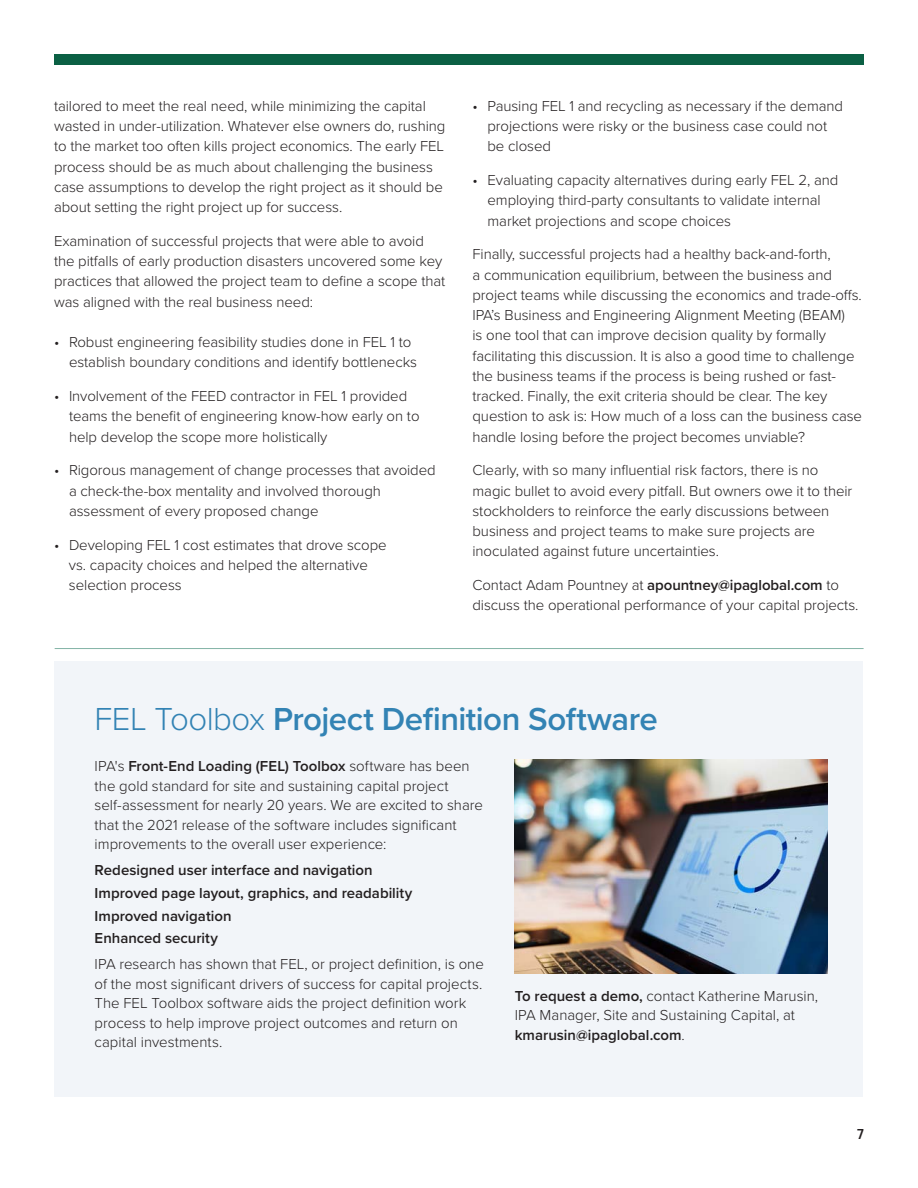
<style>
.page{position:relative;width:918px;height:1188px;background:#fff}
.page>*{position:absolute;margin:0;border:0;box-sizing:border-box;transform-origin:0 0}
._1-head{font:600 33px "Proxima Nova";letter-spacing:-.015em;color:#3383b4}
._3-body{font:300 15px/20.2px "Proxima Nova";letter-spacing:-.005em;color:#231f20}
._3-body-2{font:600 15px "Proxima Nova";color:#231f20}
.t1{font:600 15px "Proxima Nova Cond";color:#231f20}
.s1{font-weight:600}
.s2{font-weight:300}
</style>
<div class="page">
<div style="left:54px;top:54px;width:810px;height:11px;background:#0b6044"></div>
<div style="left:54px;top:662px;width:809px;height:435px;background:#f2f5f9"></div>
<img style="left:515px;top:759px;width:313px;height:214px">
<hr style="left:55px;top:648px;width:809px;height:1px;background:#006549">
<p class="_3-body" style="left:54px;top:95px;width:393px">tailored to meet the real need, while minimizing the capital wasted in under-utilization. Whatever else owners do, rushing to the market too often kills project economics. The early FEL process should be as much about challenging the business case assumptions to develop the right project as it should be about setting the right project up for success.</p>
<p class="_3-body" style="left:54px;top:230px;width:393px">Examination of successful projects that were able to avoid the pitfalls of early production disasters uncovered some key practices that allowed the project team to define a scope that was aligned with the real business need:</p>
<p class="_3-body" style="left:69px;top:331px;width:350px;text-indent:-15px">• Robust engineering feasibility studies done in FEL 1 to establish boundary conditions and identify bottlenecks</p>
<p class="_3-body" style="left:69px;top:385px;width:352px;text-indent:-15px">• Involvement of the FEED contractor in FEL 1 provided teams the benefit of engineering know-how early on to help develop the scope more holistically</p>
<p class="_3-body" style="left:69px;top:459px;width:368px;text-indent:-15px">• Rigorous management of change processes that avoided a check-the-box mentality and involved thorough assessment of every proposed change</p>
<p class="_3-body" style="left:69px;top:534px;width:319px;text-indent:-15px">• Developing FEL 1 cost estimates that drove scope vs. capacity choices and helped the alternative selection process</p>
<p class="_3-body" style="left:488px;top:95px;width:357px;text-indent:-15px">• Pausing FEL 1 and recycling as necessary if the demand projections were risky or the business case could not be closed</p>
<p class="_3-body" style="left:488px;top:169px;width:352px;text-indent:-15px">• Evaluating capacity alternatives during early FEL 2, and employing third-party consultants to validate internal market projections and scope choices</p>
<p class="_3-body" style="left:472px;top:243px;width:391px">Finally, successful projects had a healthy back-and-forth,<br>a communication equilibrium, between the business and project teams while discussing the economics and trade-offs.<br>IPA’s Business and Engineering Alignment Meeting (BEAM)<br>is one tool that can improve decision quality by formally facilitating this discussion. It is also a good time to challenge the business teams if the process is being rushed or fast&shy;tracked. Finally, the exit criteria should be clear. The key question to ask is: How much of a loss can the business case handle losing before the project becomes unviable?</p>
<p class="_3-body" style="left:472px;top:459px;width:381px">Clearly, with so many influential risk factors, there is no magic bullet to avoid every pitfall. But owners owe it to their stockholders to reinforce the early discussions between business and project teams to make sure projects are inoculated against future uncertainties.</p>
<p class="_3-body" style="left:472px;top:574px;width:387px">Contact Adam Pountney at <span class="s1">apountney@ipaglobal.com</span> to discuss the operational performance of your capital projects.</p>
<p class="_1-head" style="left:95px;top:694px;width:565px"><span class="s2">FEL Toolbox</span> Project Definition Software</p>
<p class="_3-body" style="left:95px;top:756px;width:390px;line-height:19.5px">IPA's <span class="s1">Front-End Loading (FEL) Toolbox</span> software has been the gold standard for site and sustaining capital project self-assessment for nearly 20 years. We are excited to share that the 2021 release of the software includes significant improvements to the overall user experience:</p>
<p class="_3-body-2" style="left:95px;top:859px;width:280px">Redesigned user interface and navigation</p>
<p class="_3-body-2" style="left:95px;top:882px;width:319px">Improved page layout, graphics, and readability</p>
<p class="_3-body-2" style="left:95px;top:904px;width:138px">Improved navigation</p>
<p class="_3-body-2" style="left:95px;top:927px;width:125px">Enhanced security</p>
<p class="_3-body" style="left:95px;top:954px;width:391px;line-height:19.5px">IPA research has shown that FEL, or project definition, is one of the most significant drivers of success for capital projects.<br>The FEL Toolbox software aids the project definition work process to help improve project outcomes and return on capital investments.</p>
<p class="_3-body" style="left:515px;top:985px;width:305px;line-height:19.5px"><span class="s1">To request a demo,</span> contact Katherine Marusin,<br>IPA Manager, Site and Sustaining Capital, at <span class="s1">kmarusin@ipaglobal.com</span>.</p>
<p class="t1" style="left:857px;top:1123px;width:8px">7</p>
</div>
